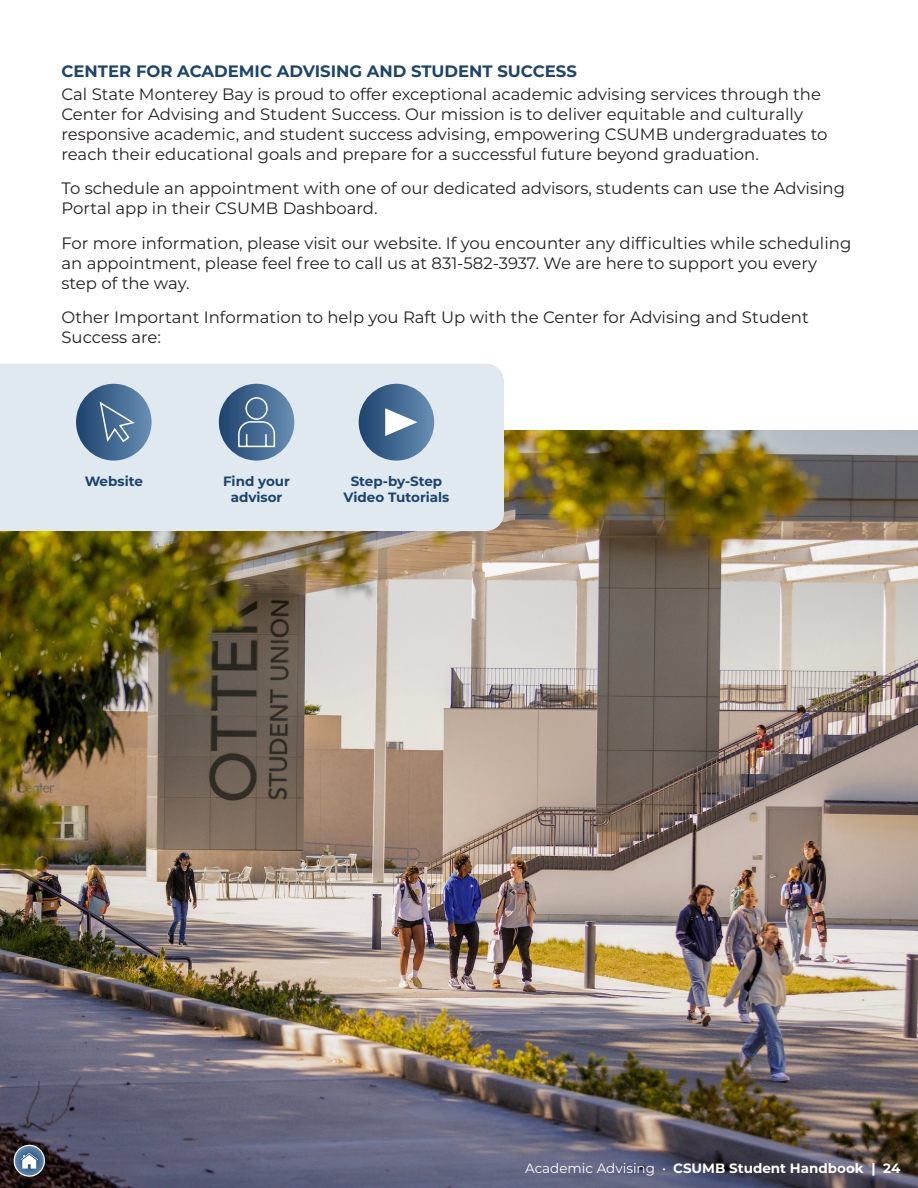
<style>
.page{position:relative;width:918px;height:1188px;background:#fff}
.page>*{position:absolute;margin:0;border:0;box-sizing:border-box;transform-origin:0 0}
.Body{font:16.5px/19.8px "Montserrat";color:#231f20}
.t1{font:700 16.5px "Montserrat";color:#1d446d}
.Body_-_no_p_spacing{font:700 13.5px/16.2px "Montserrat";color:#1d446d;text-align:center}
.t2{font:700 13.5px "Montserrat";color:#fff}
.s1{font-weight:400}
</style>
<div class="page">
<img style="left:0;top:430px;width:918px;height:758px">
<div style="left:0;top:364px;width:504px;height:167px;background:#e1e9f0"></div>
<svg style="left:76px;top:384px;width:76px;height:77px;background:#6c8aaa"></svg>
<svg style="left:359px;top:384px;width:75px;height:77px;background:#728fad"></svg>
<svg style="left:219px;top:384px;width:75px;height:77px;background:#6d8baa"></svg>
<svg style="left:14px;top:1145px;width:30px;height:31px"></svg>
<div style="left:14px;top:1145px;width:31px;height:32px;border:1px solid #fff;border-radius:50%"></div>
<svg style="left:20px;top:1153px;width:18px;height:16px"></svg>
<h2 class="t1" style="left:62px;top:60px;width:517px">CENTER FOR ACADEMIC ADVISING AND STUDENT SUCCESS</h2>
<p class="Body" style="left:62px;top:84px;width:767px">Cal State Monterey Bay is proud to offer exceptional academic advising services through the Center for Advising and Student Success. Our mission is to deliver equitable and culturally responsive academic, and student success advising, empowering CSUMB undergraduates to reach their educational goals and prepare for a successful future beyond graduation.</p>
<p class="Body" style="left:62px;top:178px;width:785px">To schedule an appointment with one of our dedicated advisors, students can use the Advising<br>Portal app in their CSUMB Dashboard.</p>
<p class="Body" style="left:62px;top:233px;width:791px">For more information, please visit our website. If you encounter any difficulties while scheduling an appointment, please feel free to call us at 831-582-3937. We are here to support you every step of the way.</p>
<p class="Body" style="left:62px;top:307px;width:749px">Other Important Information to help you Raft Up with the Center for Advising and Student<br>Success are:</p>
<p class="Body_-_no_p_spacing" style="left:85px;top:472px;width:60px">Website</p>
<p class="Body_-_no_p_spacing" style="left:223px;top:472px;width:68px">Find your advisor</p>
<p class="Body_-_no_p_spacing" style="left:343px;top:472px;width:107px">Step-by-Step<br>Video Tutorials</p>
<p class="t2" style="left:525px;top:1159px;width:377px"><span class="s1">Academic Advising •</span> CSUMB Student Handbook | 24</p>
</div>
